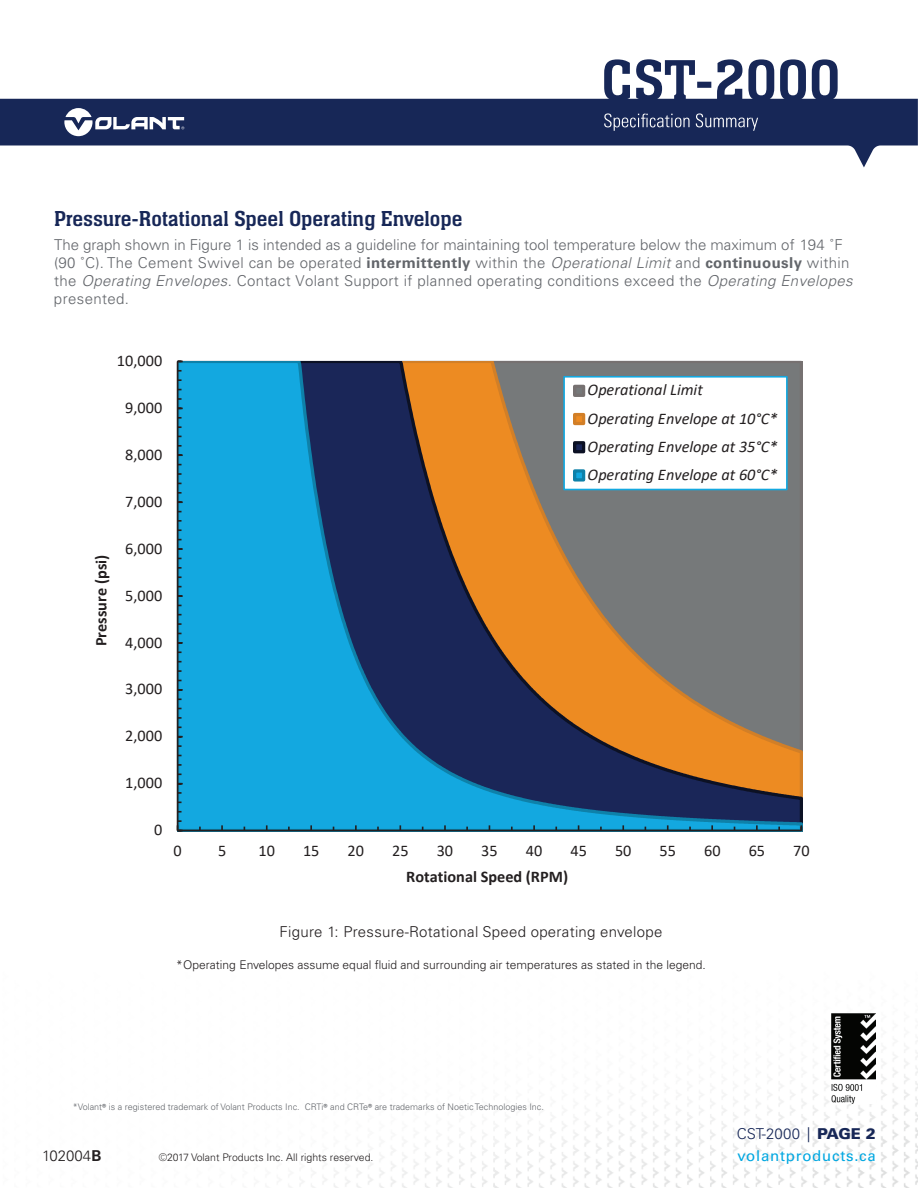
<style>
.page{position:relative;width:918px;height:1188px;background:#fff}
.page>*{position:absolute;margin:0;border:0;box-sizing:border-box;transform-origin:0 0}
.t1{font:22.5px "Neue Aachen Pro";color:#172757}
.t2{font:italic 16.2px/28.2px "Calibri";letter-spacing:.005em;color:#231f20}
.t3{font:16.2px "Calibri";color:#231f20}
.t4{font:700 16.2px "Calibri";color:#231f20}
.t5{font:300 15px/18px "Univers LT Pro 45";letter-spacing:.025em;color:#62656a}
.t6{font:300 15px "Univers LT Pro 45";letter-spacing:.02em;color:#231f20}
.t7{font:15px "Univers LT Pro 55 Roman";letter-spacing:.05em;color:#00a7e1}
.t8{font:300 15px "Univers LT Pro 45";color:#172757}
.t9{font:300 12px "Univers LT Pro 45";color:#231f20}
.t10{font:300 10.5px "Univers LT Pro 45";color:#231f20}
.t11{font:300 9px "Univers LT Pro 45";color:#62656a}
.s1{font-family:"Univers LT Pro 65";font-weight:700}
.s2{font-style:italic}
.s3{font-family:"Neue Aachen Pro";font-weight:400}
.s4{font-family:"Univers LT Pro";font-weight:400;font-stretch:condensed}
.s5{font-family:"Univers LT Pro 75";font-weight:900}
</style>
<div class="page">
<img style="left:289px;top:1013px;width:629px;height:175px">
<img style="left:832px;top:1014px;width:44px;height:90px">
<div style="left:0;top:99px;width:918px;height:46px;background:#172757"></div>
<svg style="left:0;top:145px;width:918px;height:23px"></svg>
<svg style="left:64px;top:108px;width:120px;height:28px"></svg>
<svg style="left:604px;top:113px;width:154px;height:18px;background:#404d74"></svg>
<svg style="left:604px;top:59px;width:234px;height:42px"></svg>
<svg style="left:177px;top:361px;width:626px;height:471px;background:#547681"></svg>
<hr style="left:177px;top:361px;width:1px;height:470px;background:#231f20">
<hr style="left:178px;top:830px;width:623px;height:1px;background:#231f20">
<svg style="left:178px;top:820px;width:5px;height:10px"></svg>
<div style="left:564px;top:377px;width:223px;height:113px;background:#fff"></div>
<div style="left:563px;top:376px;width:225px;height:114px;border:2px solid #13a8e0"></div>
<div style="left:575px;top:386px;width:9px;height:9px;background:#76797a"></div>
<div style="left:573px;top:385px;width:12px;height:12px;border:3px solid #767171"></div>
<div style="left:575px;top:415px;width:9px;height:9px;background:#ed8b22"></div>
<div style="left:573px;top:413px;width:12px;height:12px;border:3px solid #d27f27"></div>
<div style="left:575px;top:443px;width:9px;height:9px;background:#1a2658"></div>
<div style="left:573px;top:441px;width:12px;height:12px;border:3px solid #0c1124"></div>
<div style="left:575px;top:471px;width:9px;height:9px;background:#13a8e0"></div>
<div style="left:573px;top:469px;width:12px;height:13px;border:3px solid #0e81a9"></div>
<h1 class="t1" style="left:54px;top:206px;width:410px">Pressure-Rotational Speel Operating Envelope</h1>
<p class="t5" style="left:54px;top:236px;width:800px">The graph shown in Figure 1 is intended as a guideline for maintaining tool temperature below the maximum of 194 ˚F (90 ˚C). The Cement Swivel can be operated <span class="s1">intermittently</span> within the <span class="s2">Operational Limit</span> and <span class="s1">continuously</span> within the <span class="s2">Operating Envelopes</span>. Contact Volant Support if planned operating conditions exceed the <span class="s2">Operating Envelopes </span>presented.</p>
<p class="t3" style="left:117px;top:349px;width:47px">10,000</p>
<p class="t3" style="left:125px;top:396px;width:39px">9,000</p>
<p class="t4" style="left:90px;top:646px;width:93px;rotate:-90deg">Pressure (psi)</p>
<p class="t3" style="left:125px;top:443px;width:39px">8,000</p>
<p class="t3" style="left:125px;top:490px;width:39px">7,000</p>
<p class="t3" style="left:125px;top:537px;width:39px">6,000</p>
<p class="t3" style="left:125px;top:584px;width:39px">5,000</p>
<p class="t3" style="left:125px;top:631px;width:39px">4,000</p>
<p class="t3" style="left:125px;top:678px;width:39px">3,000</p>
<p class="t3" style="left:125px;top:725px;width:39px">2,000</p>
<p class="t2" style="left:588px;top:375px;width:192px">Operational Limit<br>Operating Envelope at 10°C*<br>Operating Envelope at 35°C*<br>Operating Envelope at 60°C*</p>
<p class="t3" style="left:125px;top:772px;width:39px">1,000</p>
<p class="t3" style="left:154px;top:819px;width:10px">0</p>
<p class="t3" style="left:173px;top:840px;width:10px">0</p>
<p class="t3" style="left:218px;top:840px;width:10px">5</p>
<p class="t3" style="left:258px;top:840px;width:18px">10</p>
<p class="t3" style="left:303px;top:840px;width:18px">15</p>
<p class="t3" style="left:348px;top:840px;width:18px">20</p>
<p class="t3" style="left:392px;top:840px;width:18px">25</p>
<p class="t3" style="left:437px;top:840px;width:18px">30</p>
<p class="t3" style="left:481px;top:840px;width:18px">35</p>
<p class="t3" style="left:526px;top:840px;width:18px">40</p>
<p class="t3" style="left:570px;top:840px;width:18px">45</p>
<p class="t3" style="left:615px;top:840px;width:18px">50</p>
<p class="t3" style="left:660px;top:840px;width:18px">55</p>
<p class="t3" style="left:704px;top:840px;width:18px">60</p>
<p class="t3" style="left:749px;top:840px;width:18px">65</p>
<p class="t3" style="left:793px;top:840px;width:18px">70</p>
<p class="t4" style="left:406px;top:865px;width:164px">Rotational Speed (RPM)</p>
<p class="t6" style="left:279px;top:922px;width:385px">Figure 1: Pressure-Rotational Speed operating envelope</p>
<p class="t9" style="left:176px;top:957px;width:531px">*Operating Envelopes assume equal fluid and surrounding air temperatures as stated in the legend.</p>
<p class="t11" style="left:73px;top:1101px;width:472px">*Volant<span class="s3">®</span> is a registered trademark of Volant Products Inc. CRTi<span class="s3">®</span> and CRTe<span class="s3">®</span> are trademarks of Noetic Technologies Inc.</p>
<p class="t8" style="left:737px;top:1124px;width:140px">CST-2000 <span class="s4">|</span> <span class="s5">PAGE 2</span></p>
<p class="t6" style="left:42px;top:1146px;width:61px">102004<span class="s1">B</span></p>
<p class="t7" style="left:737px;top:1145px;width:140px">volantproducts.ca</p>
<p class="t10" style="left:159px;top:1151px;width:216px">©2017 Volant Products Inc. All rights reserved.</p>
</div>
